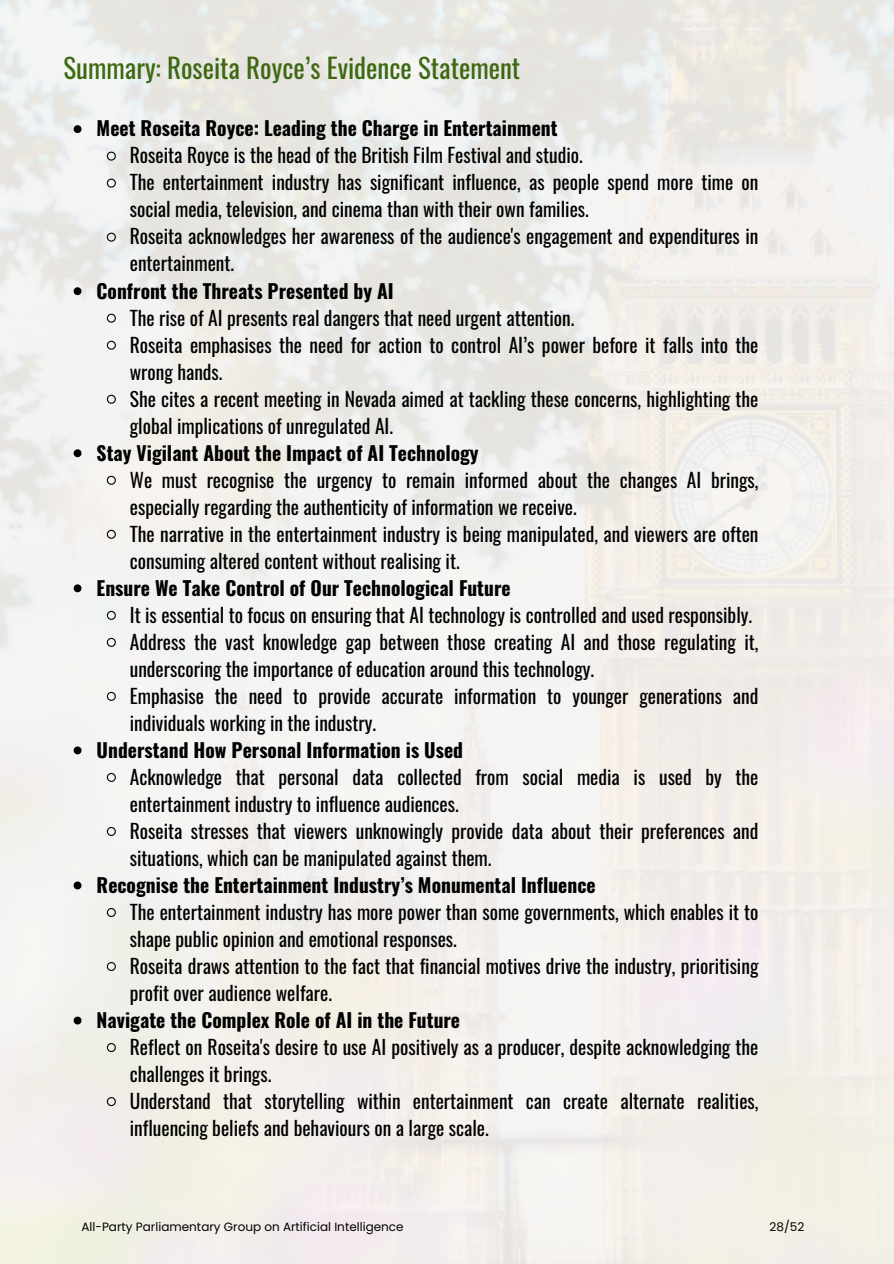
<style>
.page{position:relative;width:894px;height:1264px;background:#fff}
.page>*{position:absolute;margin:0;border:0;box-sizing:border-box;transform-origin:0 0}
.t1{font:27px "Oswald";color:#3e6913}
.t2{font:19.5px/27px "Oswald";color:#000}
.t3{font:700 19.5px "Oswald";color:#000}
.t4{font:12px "Poppins";color:#000}
</style>
<div class="page">
<svg style="left:74px;top:125px;width:7px;height:8px"></svg>
<svg style="left:106px;top:151px;width:11px;height:10px"></svg>
<svg style="left:106px;top:178px;width:11px;height:10px"></svg>
<svg style="left:106px;top:232px;width:11px;height:10px"></svg>
<svg style="left:74px;top:287px;width:7px;height:8px"></svg>
<svg style="left:106px;top:313px;width:11px;height:10px"></svg>
<svg style="left:106px;top:340px;width:11px;height:10px"></svg>
<svg style="left:106px;top:394px;width:11px;height:10px"></svg>
<svg style="left:74px;top:449px;width:7px;height:8px"></svg>
<svg style="left:106px;top:475px;width:11px;height:10px"></svg>
<svg style="left:106px;top:529px;width:11px;height:10px"></svg>
<svg style="left:74px;top:584px;width:7px;height:8px"></svg>
<svg style="left:106px;top:610px;width:11px;height:10px"></svg>
<svg style="left:106px;top:637px;width:11px;height:10px"></svg>
<svg style="left:106px;top:691px;width:11px;height:10px"></svg>
<svg style="left:74px;top:746px;width:7px;height:8px"></svg>
<svg style="left:106px;top:772px;width:11px;height:10px"></svg>
<svg style="left:106px;top:826px;width:11px;height:10px"></svg>
<svg style="left:74px;top:881px;width:7px;height:8px"></svg>
<svg style="left:106px;top:907px;width:11px;height:10px"></svg>
<svg style="left:106px;top:961px;width:11px;height:10px"></svg>
<svg style="left:74px;top:1016px;width:7px;height:8px"></svg>
<svg style="left:106px;top:1042px;width:11px;height:10px"></svg>
<svg style="left:106px;top:1096px;width:11px;height:10px"></svg>
<h1 class="t1" style="left:63px;top:44px;width:458px">Summary: Roseita Royce’s Evidence Statement</h1>
<p class="t3" style="left:97px;top:118px;width:462px">Meet Roseita Royce: Leading the Charge in Entertainment</p>
<p class="t2" style="left:130px;top:140px;width:630px">Roseita Royce is the head of the British Film Festival and studio.<br>The entertainment industry has significant influence, as people spend more time on social media, television, and cinema than with their own families.<br>Roseita acknowledges her awareness of the audience's engagement and expenditures in entertainment.</p>
<p class="t3" style="left:97px;top:280px;width:298px">Confront the Threats Presented by AI</p>
<p class="t2" style="left:130px;top:302px;width:630px">The rise of AI presents real dangers that need urgent attention.<br>Roseita emphasises the need for action to control AI’s power before it falls into the wrong hands.<br>She cites a recent meeting in Nevada aimed at tackling these concerns, highlighting the global implications of unregulated AI.</p>
<p class="t3" style="left:97px;top:442px;width:383px">Stay Vigilant About the Impact of AI Technology</p>
<p class="t2" style="left:130px;top:464px;width:630px">We must recognise the urgency to remain informed about the changes AI brings, especially regarding the authenticity of information we receive.<br>The narrative in the entertainment industry is being manipulated, and viewers are often consuming altered content without realising it.</p>
<p class="t3" style="left:97px;top:577px;width:415px">Ensure We Take Control of Our Technological Future</p>
<p class="t2" style="left:130px;top:599px;width:630px">It is essential to focus on ensuring that AI technology is controlled and used responsibly.<br>Address the vast knowledge gap between those creating AI and those regulating it, underscoring the importance of education around this technology.<br>Emphasise the need to provide accurate information to younger generations and individuals working in the industry.</p>
<p class="t3" style="left:97px;top:739px;width:368px">Understand How Personal Information is Used</p>
<p class="t2" style="left:130px;top:761px;width:630px">Acknowledge that personal data collected from social media is used by the entertainment industry to influence audiences.<br>Roseita stresses that viewers unknowingly provide data about their preferences and situations, which can be manipulated against them.</p>
<p class="t3" style="left:97px;top:874px;width:500px">Recognise the Entertainment Industry’s Monumental Influence</p>
<p class="t2" style="left:130px;top:896px;width:630px">The entertainment industry has more power than some governments, which enables it to shape public opinion and emotional responses.<br>Roseita draws attention to the fact that financial motives drive the industry, prioritising profit over audience welfare.</p>
<p class="t3" style="left:97px;top:1009px;width:365px">Navigate the Complex Role of AI in the Future</p>
<p class="t2" style="left:130px;top:1031px;width:630px">Reflect on Roseita's desire to use AI positively as a producer, despite acknowledging the challenges it brings.<br>Understand that storytelling within entertainment can create alternate realities, influencing beliefs and behaviours on a large scale.</p>
<p class="t4" style="left:81px;top:1219px;width:324px">All-Party Parliamentary Group on Artificial Intelligence</p>
<p class="t4" style="left:769px;top:1219px;width:36px">28/52</p>
</div>
